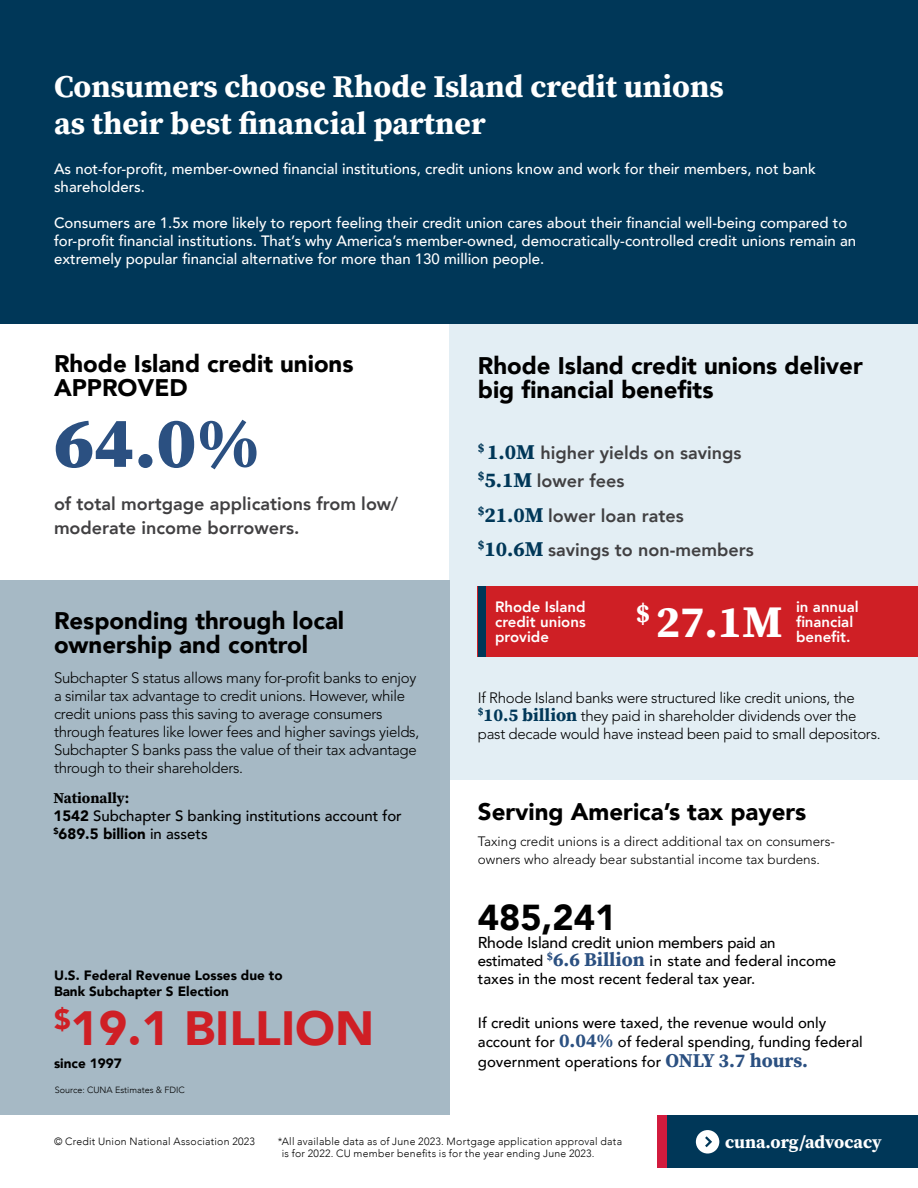
<style>
.page{position:relative;width:918px;height:1188px;background:#fff}
.page>*{position:absolute;margin:0;border:0;box-sizing:border-box;transform-origin:0 0}
.t1{font:900 72px "Source Serif Pro";color:#2b5081}
.subdeck{font:900 48px "Avenir";color:#cf1f25}
.subdeck-2{font:700 45px "Source Serif Pro";color:#fff}
.t2{font:900 36px "Avenir";color:#000}
.t3{font:700 31.5px/36.6px "Source Serif Pro";color:#fff}
.subdeck-3{font:900 24px/24px "Avenir";color:#000}
.subdeck-4{font:800 18px/24px "Avenir";color:#414042}
.CTA{font:700 18px "Source Serif Pro";letter-spacing:-.005em;color:#fff}
.t4{font:500 15.75px "Avenir";letter-spacing:-.015em;color:#000}
.subdeck-5{font:300 15px/18px "Avenir LT Std";letter-spacing:-.02em;color:#000}
.subdeck-6{font:500 15px/18px "Avenir";color:#fff}
.t5{font:500 15px/18px "Avenir";color:#000}
.subdeck-7{font:800 15px/15px "Avenir";color:#fff;text-align:justify}
.subdeck-8{font:300 13.5px/18px "Avenir LT Std";color:#000}
.t6{font:900 13.5px "Avenir";color:#000}
.t7{font:300 10.5px/12px "Avenir";letter-spacing:.025em;color:#000}
.t8{font:300 9px "Avenir";color:#000}
.s1{font-family:"Source Serif Pro";font-weight:700}
.s2{font-weight:900}
.s3{font-family:"Source Serif Pro";font-weight:700;font-size:21px;color:#003758}
.s4{font-family:"Source Serif Pro";font-weight:700;font-size:18px;color:#003758}
.s5{font-size:15px}
.s6{font-family:"Source Serif Pro";font-weight:700;font-size:19.5px;color:#2b5081}
</style>
<div class="page">
<div style="left:449px;top:316px;width:469px;height:464px;background:#e3eef4"></div>
<div style="left:0;top:580px;width:449px;height:535px;background:#a6b9c5"></div>
<div style="left:665px;top:1115px;width:253px;height:53px;background:#003758"></div>
<div style="left:657px;top:1115px;width:9px;height:53px;background:#d21b3d"></div>
<svg style="left:696px;top:1130px;width:23px;height:24px"></svg>
<div style="left:0;top:0;width:918px;height:324px;background:#003758"></div>
<div style="left:478px;top:586px;width:440px;height:71px;background:#cf1f25"></div>
<div style="left:478px;top:586px;width:7px;height:71px;background:#003758"></div>
<p class="t3" style="left:54px;top:68px;width:671px">Consumers choose Rhode Island credit unions as their best financial partner</p>
<p class="subdeck-6" style="left:54px;top:159px;width:764px">As not-for-profit, member-owned financial institutions, credit unions know and work for their members, not bank shareholders.</p>
<p class="subdeck-6" style="left:54px;top:213px;width:804px">Consumers are 1.5x more likely to report feeling their credit union cares about their financial well-being compared to for-profit financial institutions. That’s why America’s member-owned, democratically-controlled credit unions remain an extremely popular financial alternative for more than 130 million people.</p>
<p class="subdeck-3" style="left:54px;top:351px;width:301px">Rhode Island credit unions<br>APPROVED</p>
<p class="t1" style="left:54px;top:392px;width:207px">64.0%</p>
<p class="subdeck-4" style="left:54px;top:492px;width:346px">of total mortgage applications from low/ moderate income borrowers.</p>
<p class="subdeck-3" style="left:54px;top:608px;width:292px">Responding through local ownership and control</p>
<p class="subdeck-5" style="left:54px;top:669px;width:367px">Subchapter S status allows many for-profit banks to enjoy a similar tax advantage to credit unions. However, while credit unions pass this saving to average consumers through features like lower fees and higher savings yields, Subchapter S banks pass the value of their tax advantage through to their shareholders.</p>
<p class="t5" style="left:53px;top:788px;width:350px"><span class="s1">Nationally:<br></span><span class="s2">1542</span> Subchapter S banking institutions account for <sup>$</sup><span class="s2">689.5 billion</span> in assets</p>
<p class="t6" style="left:54px;top:964px;width:230px">U.S. Federal Revenue Losses due to</p>
<p class="t6" style="left:54px;top:980px;width:177px">Bank Subchapter S Election</p>
<p class="subdeck" style="left:54px;top:987px;width:322px"><sup>$</sup>19.1 BILLION</p>
<p class="t6" style="left:54px;top:1051px;width:69px">since 1997</p>
<p class="t8" style="left:55px;top:1084px;width:132px">Source: CUNA Estimates &amp; FDIC</p>
<p class="subdeck-3" style="left:478px;top:353px;width:386px">Rhode Island credit unions deliver big financial benefits</p>
<p class="subdeck-4" style="left:478px;top:441px;width:265px"><sup>$</sup> <span class="s3">1.0M</span> higher yields on savings</p>
<p class="subdeck-4" style="left:478px;top:469px;width:148px"><sup>$</sup><span class="s3">5.1M</span> lower fees</p>
<p class="subdeck-4" style="left:478px;top:503px;width:208px"><sup>$</sup><span class="s3">21.0M</span> lower loan rates</p>
<p class="subdeck-4" style="left:478px;top:538px;width:278px"><sup>$</sup><span class="s3">10.6M</span> savings to non-members</p>
<p class="subdeck-7" style="left:495px;top:600px;width:92px">Rhode Island credit unions provide</p>
<p class="subdeck-7" style="left:796px;top:600px;width:64px;text-align:left">in annual financial benefit.</p>
<p class="subdeck-2" style="left:636px;top:590px;width:148px"><sup>$</sup> 27.1M</p>
<p class="subdeck-5" style="left:478px;top:689px;width:404px">If Rhode Island banks were structured like credit unions, the <sup>$</sup><span class="s4">10.5 billion</span> they paid in shareholder dividends over the past decade would have instead been paid to small depositors.</p>
<p class="subdeck-3" style="left:478px;top:799px;width:330px">Serving America’s tax payers</p>
<p class="subdeck-8" style="left:478px;top:832px;width:359px">Taxing credit unions is a direct additional tax on consumers&shy;owners who already bear substantial income tax burdens.</p>
<p class="t2" style="left:478px;top:887px;width:140px">485,241</p>
<p class="t4" style="left:478px;top:929px;width:299px">Rhode Island credit union members <span class="s5">paid an</span></p>
<p class="t5" style="left:478px;top:951px;width:360px">estimated <sup>$</sup><span class="s6">6.6 Billion</span> in state and federal income taxes in the most recent federal tax year.</p>
<p class="t5" style="left:478px;top:1012px;width:386px;line-height:19.5px">If credit unions were taxed, the revenue would only account for <span class="s6">0.04%</span> of federal spending, funding federal government operations for <span class="s6">ONLY 3.7 hours.</span></p>
<p class="t7" style="left:54px;top:1135px;width:202px">© Credit Union National Association 2023</p>
<p class="t7" style="left:282px;top:1135px;width:342px;text-indent:-4px">*All available data as of June 2023. Mortgage application approval data is for 2022. CU member benefits is for the year ending June 2023.</p>
<p class="CTA" style="left:725px;top:1129px;width:158px">cuna.org/advocacy</p>
</div>
